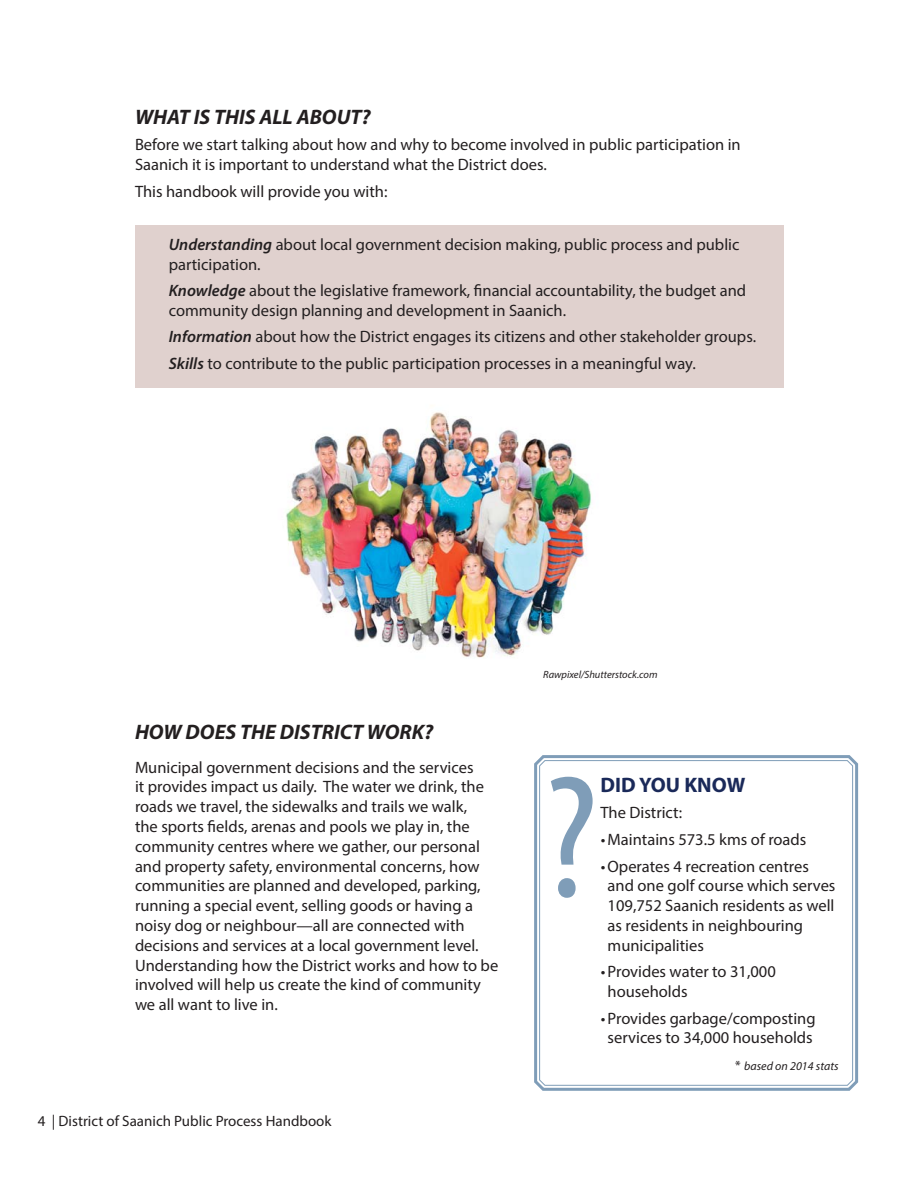
<style>
.page{position:relative;width:918px;height:1188px;background:#fff}
.page>*{position:absolute;margin:0;border:0;box-sizing:border-box;transform-origin:0 0}
.t1{font:condensed 175.5px "Myriad Pro";color:#7f9db8}
.t2{font:italic 700 21px "Myriad Pro";color:#231f20}
.t3{font:700 21px "Myriad Pro";color:#1a2959}
.t4{font:16.5px/19.8px "Myriad Pro";color:#231f20}
.t5{font:15px "Myriad Pro";color:#231f20}
.t6{font:italic 12px "Myriad Pro";color:#231f20}
.t7{font:italic 10.5px "Myriad Pro";color:#231f20}
.s1{font-weight:600;font-style:italic}
.s2{font-style:normal;font-size:13.5px}
</style>
<div class="page">
<div style="left:135px;top:225px;width:648px;height:163px;background:#e0d1ce"></div>
<svg style="left:534px;top:755px;width:325px;height:336px"></svg>
<div style="left:539px;top:760px;width:314px;height:326px;border:1px solid #7f9db8;border-radius:5px"></div>
<img style="left:286px;top:412px;width:306px;height:246px">
<p class="t2" style="left:135px;top:109px;width:237px">WHAT IS THIS ALL ABOUT?</p>
<p class="t4" style="left:135px;top:136px;width:607px">Before we start talking about how and why to become involved in public participation in<br>Saanich it is important to understand what the District does.</p>
<p class="t4" style="left:135px;top:182px;width:254px">This handbook will provide you with:</p>
<p class="t4" style="left:169px;top:235px;width:572px"><span class="s1">Understanding</span> about local government decision making, public process and public participation.</p>
<p class="t4" style="left:169px;top:282px;width:579px"><span class="s1">Knowledge</span> about the legislative framework, financial accountability, the budget and community design planning and development in Saanich.</p>
<p class="t4" style="left:169px;top:325px;width:589px;line-height:26.5px"><span class="s1">Information</span> about how the District engages its citizens and other stakeholder groups.<br><span class="s1">Skills</span> to contribute to the public participation processes in a meaningful way.</p>
<p class="t2" style="left:135px;top:724px;width:300px">HOW DOES THE DISTRICT WORK?</p>
<p class="t4" style="left:135px;top:758px;width:365px">Municipal government decisions and the services<br>it provides impact us daily. The water we drink, the roads we travel, the sidewalks and trails we walk,<br>the sports fields, arenas and pools we play in, the community centres where we gather, our personal and property safety, environmental concerns, how communities are planned and developed, parking, running a special event, selling goods or having a noisy dog or neighbour—all are connected with decisions and services at a local government level.<br>Understanding how the District works and how to be involved will help us create the kind of community we all want to live in.</p>
<p class="t5" style="left:38px;top:1115px;width:295px">4 | District of Saanich Public Process Handbook</p>
<p class="t7" style="left:543px;top:670px;width:116px">Rawpixel/Shutterstock.com</p>
<h1 class="t1" style="left:543px;top:733px;width:56px">?</h1>
<p class="t3" style="left:600px;top:777px;width:146px">DID YOU KNOW</p>
<p class="t4" style="left:600px;top:804px;width:83px">The District:</p>
<p class="t4" style="left:601px;top:831px;width:207px">• Maintains 573.5 kms of roads</p>
<p class="t4" style="left:608px;top:857px;width:229px;text-indent:-7px">• Operates 4 recreation centres and one golf course which serves<br>109,752 Saanich residents as well as residents in neighbouring municipalities</p>
<p class="t4" style="left:608px;top:963px;width:170px;text-indent:-7px">• Provides water to 31,000 households</p>
<p class="t4" style="left:601px;top:1009px;width:216px;text-align:center">• Provides garbage/composting services to 34,000 households</p>
<p class="t6" style="left:735px;top:1061px;width:105px"><span class="s2">*</span> based on 2014 stats</p>
</div>
